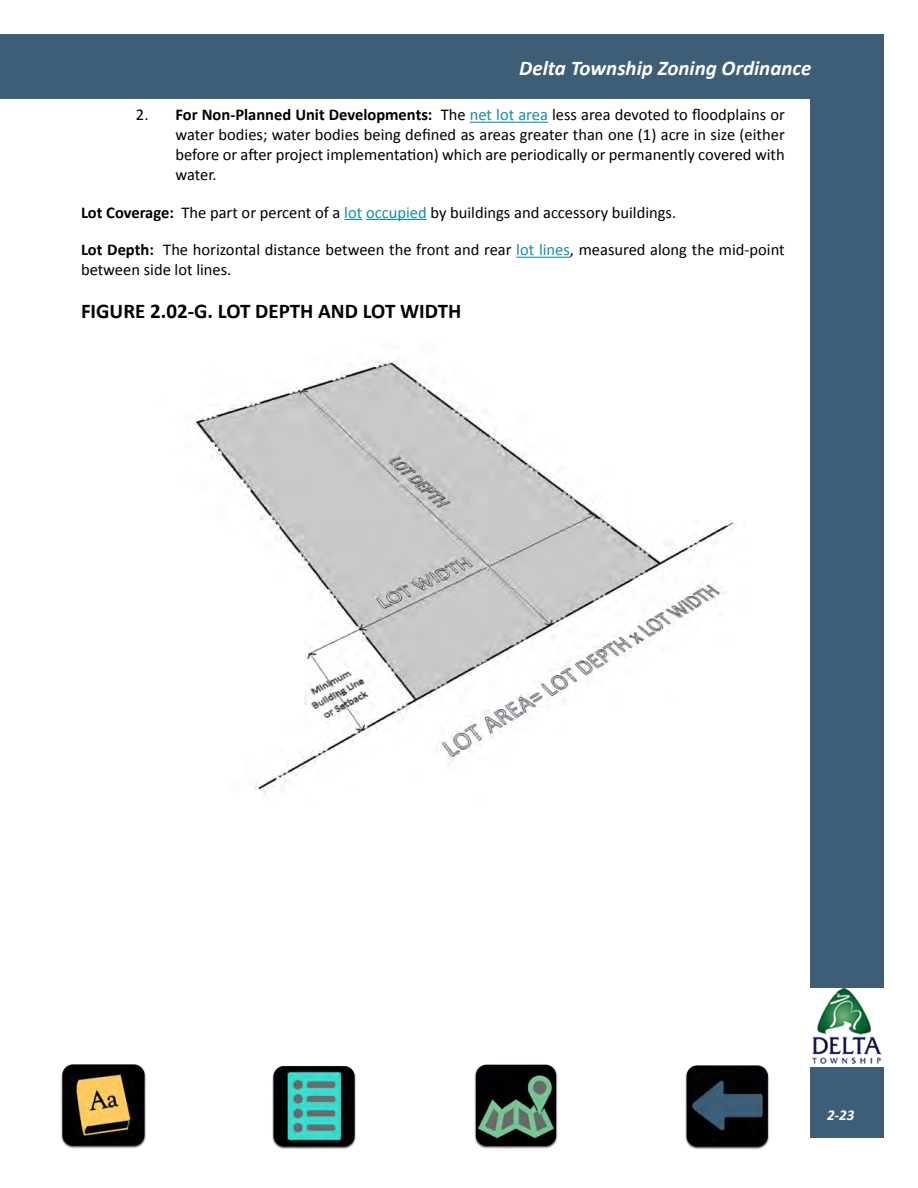
<style>
.page{position:relative;width:918px;height:1188px;background:#fff}
.page>*{position:absolute;margin:0;border:0;box-sizing:border-box;transform-origin:0 0}
.Figures{font:700 21px "Calibri";color:#000}
.t1{font:italic 700 21px "Calibri";color:#fff}
.t2{font:16.5px/19.8px "Calibri";color:#000;text-align:justify}
.t3{font:italic 700 15px "Calibri";color:#fff}
.s1{font-weight:700}
.s2{color:#11909d}
</style>
<div class="page">
<div style="left:0;top:35px;width:883px;height:64px;background:#3d5e76"></div>
<div style="left:810px;top:97px;width:73px;height:1041px;background:#3d5e76"></div>
<div style="left:809px;top:988px;width:75px;height:78px;background:#fff"></div>
<img style="left:812px;top:988px;width:70px;height:75px">
<img style="left:685px;top:1065px;width:84px;height:84px">
<img style="left:474px;top:1064px;width:84px;height:85px">
<img style="left:60px;top:1064px;width:86px;height:85px">
<img style="left:272px;top:1065px;width:84px;height:84px">
<hr style="left:470px;top:122px;width:78px;height:1px;background:#11909d">
<svg style="left:344px;top:219px;width:18px;height:1px"></svg>
<hr style="left:366px;top:219px;width:61px;height:1px;background:#11909d">
<hr style="left:516px;top:257px;width:54px;height:1px;background:#11909d">
<img style="left:194px;top:359px;width:541px;height:436px">
<p class="t1" style="left:519px;top:54px;width:294px">Delta Township Zoning Ordinance</p>
<p class="t2" style="left:176px;top:105px;width:611px;text-indent:-40px">2. <span class="s1">For Non-Planned Unit Developments:</span> The <span class="s2">net lot area</span> less area devoted to floodplains or water bodies; water bodies being defined as areas greater than one (1) acre in size (either before or after project implementation) which are periodically or permanently covered with water.</p>
<p class="t2" style="left:81px;top:202px;width:597px"><span class="s1">Lot Coverage:</span> The part or percent of a <span class="s2">lot occupied</span> by buildings and accessory buildings.</p>
<p class="t2" style="left:81px;top:240px;width:705px"><span class="s1">Lot Depth:</span> The horizontal distance between the front and rear <span class="s2">lot lines</span>, measured along the mid-point between side lot lines.</p>
<p class="Figures" style="left:81px;top:298px;width:382px">FIGURE 2.02-G. LOT DEPTH AND LOT WIDTH</p>
<p class="t3" style="left:827px;top:1106px;width:29px">2-23</p>
</div>
